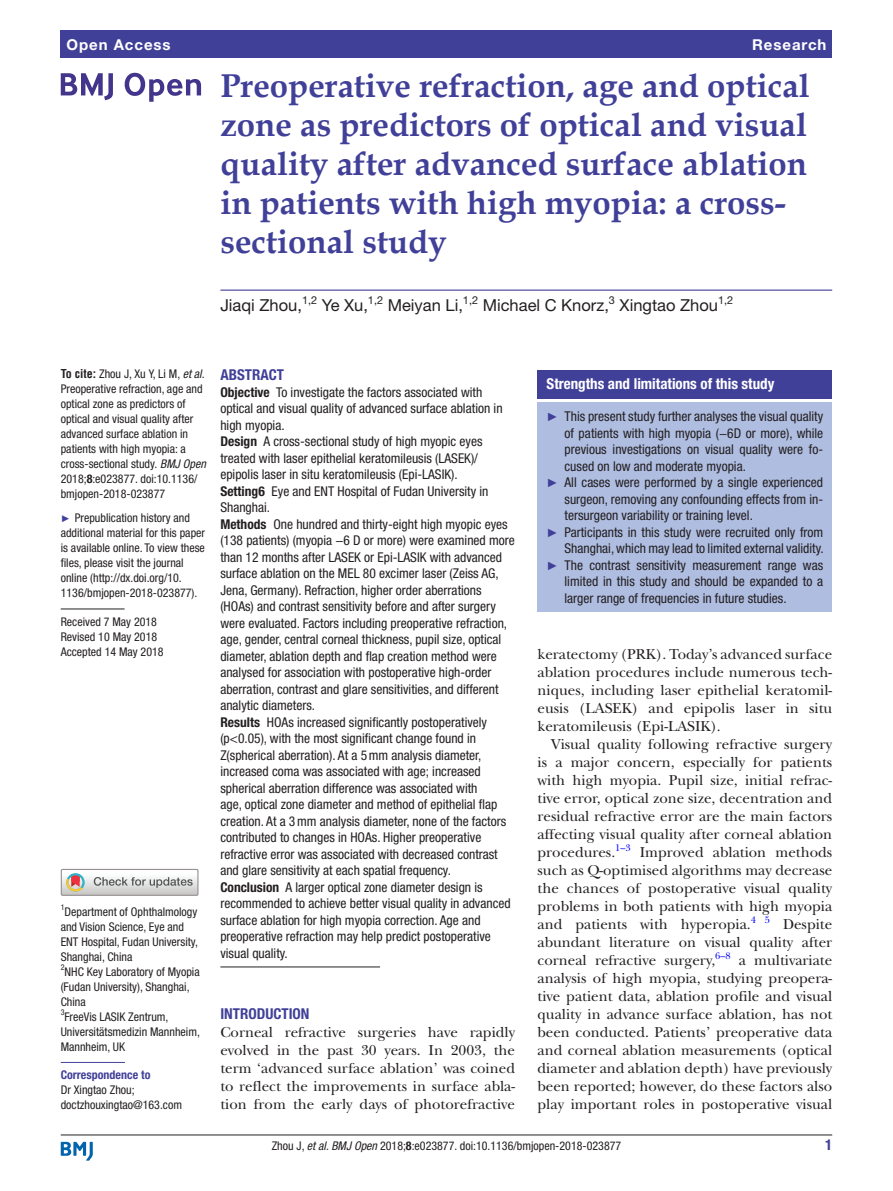
<style>
.page{position:relative;width:893px;height:1191px;background:#fff}
.page>*{position:absolute;margin:0;border:0;box-sizing:border-box;transform-origin:0 0}
.t1{font:700 33px/39px "Book Antiqua";color:#414099}
.t2{font:16.5px "Helvetica Neue LT Std";color:#231f20}
.t3{font:15px/18px "New Baskerville";color:#231f20;text-align:justify}
.t4{font:700 condensed 15px "Helvetica Neue LT Std";color:#fff}
.t5{font:700 condensed 15px "Helvetica Neue LT Std";color:#414099}
.t6{font:700 15px "Helvetica Neue LT Std";letter-spacing:.065em;color:#fff}
.t7{font:condensed 13.5px/16.5px "Helvetica Neue LT Std";color:#231f20}
.t8{font:condensed 12px/15px "Helvetica Neue LT Std";color:#231f20}
.t9{font:700 condensed 12px "Helvetica Neue LT Std";color:#414099}
.t10{font:10.95px "Helvetica Neue LT Std";color:#231f20}
.t11{font:9.9px "New Baskerville";color:#00f}
.t12{font:condensed 7.95px "Helvetica Neue LT Std";color:#231f20}
.s1{font-family:"Helvetica LT Std";font-weight:700}
.s2{font-style:italic}
.s3{font-weight:700}
.s4{font-family:"Arial";font-stretch:normal;font-size:9.75px;color:#414099}
.s5{font-family:"Arial";font-stretch:normal;font-size:12px;color:#414099}
</style>
<div class="page">
<hr style="left:61px;top:1134px;width:771px;height:1px;background:#231f20">
<svg style="left:61px;top:1141px;width:32px;height:19px"></svg>
<div style="left:61px;top:31px;width:771px;height:27px;background:#414099"></div>
<hr style="left:220px;top:289px;width:612px;height:2px;background:#414099">
<hr style="left:61px;top:608px;width:64px;height:1px;background:#231f20">
<hr style="left:61px;top:1062px;width:64px;height:1px;background:#414099">
<svg style="left:61px;top:73px;width:52px;height:27px"></svg>
<svg style="left:125px;top:73px;width:76px;height:29px"></svg>
<div style="left:61px;top:869px;width:138px;height:27px;border:1px solid #969090"></div>
<svg style="left:61px;top:869px;width:137px;height:26px"></svg>
<hr style="left:220px;top:966px;width:160px;height:1px;background:#231f20">
<div style="left:538px;top:370px;width:294px;height:28px;background:#414099"></div>
<div style="left:538px;top:402px;width:294px;height:209px;background:#afbde1"></div>
<p class="t6" style="left:66px;top:35px;width:106px">Open Access</p>
<p class="t6" style="left:752px;top:35px;width:76px">Research</p>
<h1 class="t1" style="left:220px;top:66px;width:591px">Preoperative refraction, age and optical zone as predictors of optical and visual quality after advanced surface ablation in patients with high myopia: a cross&shy;sectional study</h1>
<p class="t2" style="left:220px;top:296px;width:83px">Jiaqi Zhou,</p>
<p class="t10" style="left:302px;top:293px;width:17px">1,2</p>
<p class="t2" style="left:322px;top:296px;width:48px">Ye Xu,</p>
<p class="t10" style="left:368px;top:293px;width:17px">1,2</p>
<p class="t2" style="left:388px;top:296px;width:77px">Meiyan Li,</p>
<p class="t10" style="left:463px;top:293px;width:17px">1,2</p>
<p class="t2" style="left:483px;top:296px;width:128px">Michael C Knorz,</p>
<p class="t10" style="left:609px;top:293px;width:8px">3</p>
<p class="t2" style="left:620px;top:296px;width:100px">Xingtao Zhou</p>
<p class="t10" style="left:718px;top:293px;width:17px">1,2</p>
<p class="t8" style="left:61px;top:366px;width:147px"><span class="s1">To cite:</span> Zhou J, Xu Y, Li M, <span class="s2">et al</span>.<br>Preoperative refraction, age and optical zone as predictors of optical and visual quality after advanced surface ablation in patients with high myopia: a cross-sectional study. <span class="s2">BMJ Open<br></span>2018;<span class="s3">8</span>:e023877. doi:10.1136/ bmjopen-2018-023877</p>
<p class="t8" style="left:61px;top:510px;width:146px"><span class="s4">►</span> Prepublication history and additional material for this paper is available online. To view these files, please visit the journal online (http://dx.doi.org/10.<br>1136/bmjopen-2018-023877).</p>
<p class="t8" style="left:61px;top:614px;width:104px">Received 7 May 2018<br>Revised 10 May 2018<br>Accepted 14 May 2018</p>
<p class="t12" style="left:61px;top:903px;width:5px">1</p>
<p class="t8" style="left:61px;top:904px;width:139px;text-indent:4px">Department of Ophthalmology and Vision Science, Eye and<br>ENT Hospital, Fudan University,<br>Shanghai, China</p>
<p class="t12" style="left:61px;top:963px;width:5px">2</p>
<p class="t8" style="left:61px;top:964px;width:141px;text-indent:4px">NHC Key Laboratory of Myopia (Fudan University), Shanghai,<br>China<br><sup>3</sup>FreeVis LASIK Zentrum,<br>Universitätsmedizin Mannheim,<br>Mannheim, UK</p>
<p class="t9" style="left:61px;top:1067px;width:91px">Correspondence to</p>
<p class="t8" style="left:61px;top:1082px;width:123px">Dr Xingtao Zhou; doctzhouxingtao@163.com</p>
<p class="t5" style="left:220px;top:366px;width:65px">Abstract</p>
<p class="t7" style="left:220px;top:384px;width:296px"><span class="s3">Objective</span> To investigate the factors associated with optical and visual quality of advanced surface ablation in high myopia.<br><span class="s3">Design</span> A cross-sectional study of high myopic eyes treated with laser epithelial keratomileusis (LASEK)/ epipolis laser in situ keratomileusis (Epi-LASIK).<br><span class="s3">Setting6</span> Eye and ENT Hospital of Fudan University in Shanghai.<br><span class="s3">Methods</span> One hundred and thirty-eight high myopic eyes (138 patients) (myopia −6 D or more) were examined more than 12 months after LASEK or Epi-LASIK with advanced surface ablation on the MEL 80 excimer laser (Zeiss AG, Jena, Germany). Refraction, higher order aberrations (HOAs) and contrast sensitivity before and after surgery were evaluated. Factors including preoperative refraction, age, gender, central corneal thickness, pupil size, optical diameter, ablation depth and flap creation method were analysed for association with postoperative high-order aberration, contrast and glare sensitivities, and different analytic diameters.<br><span class="s3">Results</span> HOAs increased significantly postoperatively (p&lt;0.05), with the most significant change found in Z(spherical aberration). At a 5mm analysis diameter, increased coma was associated with age; increased spherical aberration difference was associated with<br>age, optical zone diameter and method of epithelial flap creation. At a 3mm analysis diameter, none of the factors contributed to changes in HOAs. Higher preoperative refractive error was associated with decreased contrast and glare sensitivity at each spatial frequency.<br><span class="s3">Conclusion</span> A larger optical zone diameter design is recommended to achieve better visual quality in advanced surface ablation for high myopia correction. Age and preoperative refraction may help predict postoperative visual quality.</p>
<p class="t5" style="left:220px;top:1005px;width:91px">Introduction</p>
<p class="t3" style="left:220px;top:1023px;width:296px">Corneal refractive surgeries have rapidly evolved in the past 30 years. In 2003, the term ‘advanced surface ablation’ was coined to reflect the improvements in surface abla&shy;tion from the early days of photorefractive</p>
<p class="t4" style="left:547px;top:375px;width:229px">Strengths and limitations of this study</p>
<p class="t7" style="left:547px;top:408px;width:278px"><span class="s5">►</span> This present study further analyses the visual quality</p>
<p class="t7" style="left:565px;top:424px;width:260px">of patients with high myopia (−6D or more), while</p>
<p class="t7" style="left:565px;top:441px;width:260px">previous investigations on visual quality were fo-</p>
<p class="t7" style="left:565px;top:457px;width:183px">cused on low and moderate myopia.</p>
<p class="t7" style="left:547px;top:474px;width:278px"><span class="s5">►</span> All cases were performed by a single experienced</p>
<p class="t7" style="left:565px;top:490px;width:260px">surgeon, removing any confounding effects from in-</p>
<p class="t7" style="left:565px;top:507px;width:190px">tersurgeon variability or training level.</p>
<p class="t7" style="left:547px;top:523px;width:278px"><span class="s5">►</span> Participants in this study were recruited only from</p>
<p class="t7" style="left:565px;top:540px;width:261px">Shanghai, which may lead to limited external validity.</p>
<p class="t7" style="left:547px;top:556px;width:278px"><span class="s5">►</span> The contrast sensitivity measurement range was</p>
<p class="t7" style="left:565px;top:573px;width:260px">limited in this study and should be expanded to a</p>
<p class="t7" style="left:565px;top:589px;width:224px">larger range of frequencies in future studies.</p>
<p class="t3" style="left:538px;top:645px;width:296px">keratectomy (PRK). Today’s advanced surface ablation procedures include numerous tech&shy;niques, including laser epithelial keratomil&shy;eusis (LASEK) and epipolis laser in situ keratomileusis (Epi-LASIK).</p>
<p class="t3" style="left:538px;top:735px;width:296px;text-indent:14px">Visual quality following refractive surgery is a major concern, especially for patients with high myopia. Pupil size, initial refrac&shy;tive error, optical zone size, decentration and residual refractive error are the main factors affecting visual quality after corneal ablation procedures.<sup>1–3</sup></p>
<p class="t3" style="left:538px;top:843px;width:296px;text-indent:102px">Improved ablation methods such as Q-optimised algorithms may decrease the chances of postoperative visual quality problems in both patients with high myopia and patients with hyperopia.</p>
<p class="t11" style="left:751px;top:913px;width:21px">4 5</p>
<p class="t3" style="left:538px;top:915px;width:296px;text-indent:245px">Despite abundant literature on visual quality after corneal refractive surgery,</p>
<p class="t11" style="left:715px;top:949px;width:17px">6–8</p>
<p class="t3" style="left:538px;top:951px;width:296px;text-indent:201px">a multivariate analysis of high myopia, studying preopera&shy;tive patient data, ablation profile and visual quality in advance surface ablation, has not been conducted. Patients’ preoperative data and corneal ablation measurements (optical diameter and ablation depth) have previously been reported; however, do these factors also play important roles in postoperative visual</p>
<p class="t8" style="left:272px;top:1137px;width:351px">Zhou J, <span class="s2">et al</span>. <span class="s2">BMJ Open</span> 2018;<span class="s3">8</span>:e023877. doi:10.1136/bmjopen-2018-023877</p>
<p class="t5" style="left:825px;top:1135px;width:9px">1</p>
</div>
